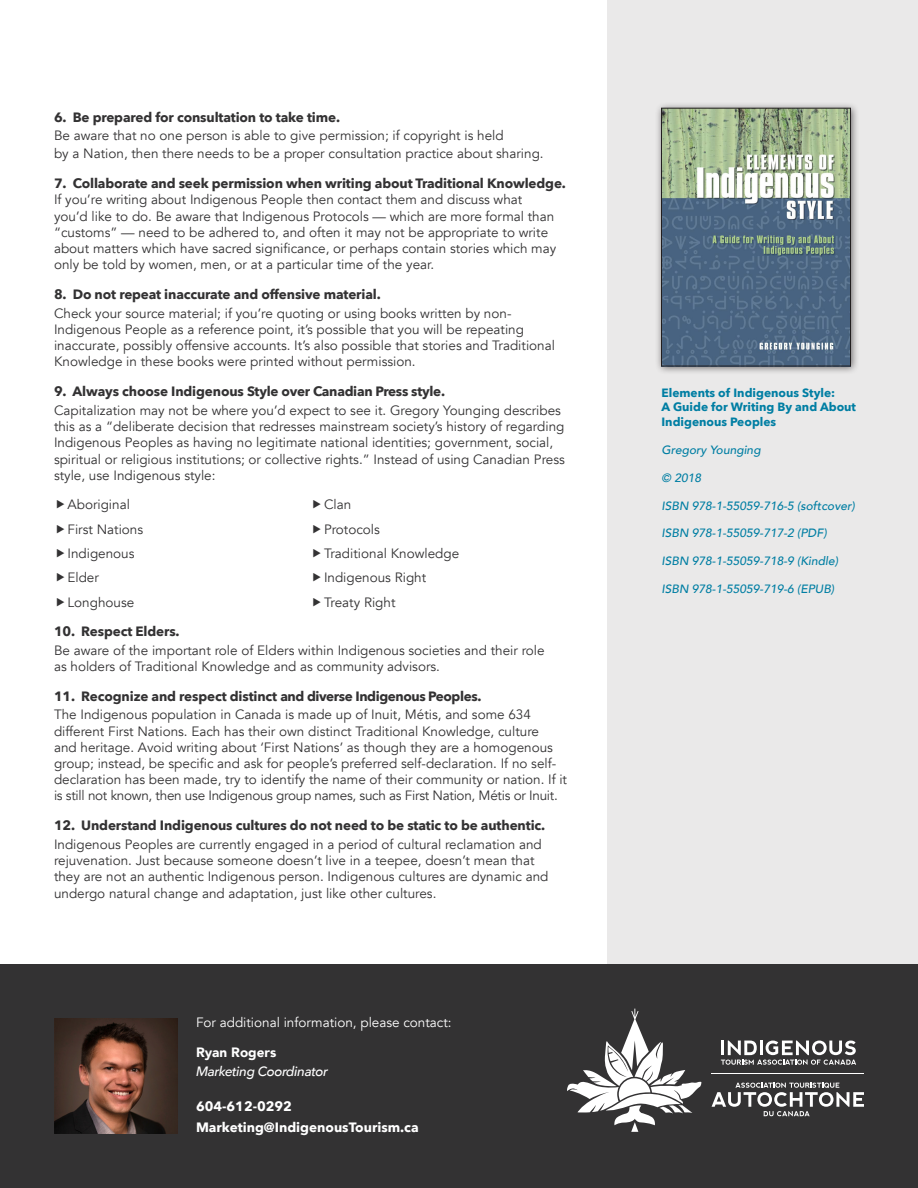
<style>
.page{position:relative;width:918px;height:1188px;background:#fff}
.page>*{position:absolute;margin:0;border:0;box-sizing:border-box;transform-origin:0 0}
.Paragraph_-_First{font:13.5px/16.2px "Avenir";color:#333233}
.Footnotes{font:700 13.5px "Avenir Next";letter-spacing:-.01em;color:#333233}
.Footnotes-2{font:700 13.5px "Avenir Next";letter-spacing:-.03em;color:#333233}
.t1{font:700 13.5px/21px "Avenir Next";color:#fff}
.t2{font:13.5px "Avenir";color:#fff}
.t3{font:italic 500 13.5px "Avenir Next";letter-spacing:-.03em;color:#fff}
.t4{font:900 13.5px "Avenir";color:#fff}
.t5{font:italic 500 12px "Avenir";color:#007ea3}
.t6{font:700 12px/14.4px "Avenir Next";color:#007ea3}
</style>
<div class="page">
<div style="left:608px;top:0;width:310px;height:1188px;background:#eae9e9"></div>
<div style="left:0;top:964px;width:918px;height:224px;background:#333233"></div>
<svg style="left:567px;top:1009px;width:134px;height:123px"></svg>
<hr style="left:712px;top:1074px;width:152px;height:1px;background:#fff">
<svg style="left:712px;top:1083px;width:152px;height:33px"></svg>
<svg style="left:721px;top:1041px;width:135px;height:24px"></svg>
<img style="left:54px;top:1018px;width:123px;height:116px">
<div style="left:655px;top:102px;width:204px;height:273px;background:#231f20;opacity:.64"></div>
<img style="left:663px;top:110px;width:186px;height:254px">
<div style="left:661px;top:108px;width:190px;height:258px;border:1px solid #231f20"></div>
<h3 class="Footnotes" style="left:54px;top:105px;width:288px">6. Be prepared for consultation to take time.</h3>
<p class="Paragraph_-_First" style="left:54px;top:127px;width:491px;line-height:18px">Be aware that no one person is able to give permission; if copyright is held<br>by a Nation, then there needs to be a proper consultation practice about sharing.</p>
<p class="Footnotes" style="left:54px;top:172px;width:514px">7. Collaborate and seek permission when writing about Traditional Knowledge.</p>
<p class="Paragraph_-_First" style="left:54px;top:192px;width:504px">If you’re writing about Indigenous People then contact them and discuss what you’d like to do. Be aware that Indigenous Protocols — which are more formal than “customs” — need to be adhered to, and often it may not be appropriate to write about matters which have sacred significance, or perhaps contain stories which may only be told by women, men, or at a particular time of the year.</p>
<h3 class="Footnotes" style="left:54px;top:282px;width:328px">8. Do not repeat inaccurate and offensive material.</h3>
<p class="Paragraph_-_First" style="left:54px;top:305px;width:503px">Check your source material; if you’re quoting or using books written by non-Indigenous People as a reference point, it’s possible that you will be repeating inaccurate, possibly offensive accounts. It’s also possible that stories and Traditional Knowledge in these books were printed without permission.</p>
<h3 class="Footnotes" style="left:54px;top:380px;width:393px">9. Always choose Indigenous Style over Canadian Press style.</h3>
<p class="Paragraph_-_First" style="left:54px;top:402px;width:512px">Capitalization may not be where you’d expect to see it. Gregory Younging describes this as a “deliberate decision that redresses mainstream society’s history of regarding Indigenous Peoples as having no legitimate national identities; government, social, spiritual or religious institutions; or collective rights.” Instead of using Canadian Press style, use Indigenous style:</p>
<p class="Paragraph_-_First" style="left:68px;top:497px;width:64px">Aboriginal</p>
<p class="Paragraph_-_First" style="left:68px;top:521px;width:77px">First Nations</p>
<p class="Paragraph_-_First" style="left:68px;top:545px;width:69px">Indigenous</p>
<p class="Paragraph_-_First" style="left:68px;top:570px;width:33px">Elder</p>
<p class="Paragraph_-_First" style="left:68px;top:594px;width:68px">Longhouse</p>
<p class="Paragraph_-_First" style="left:324px;top:497px;width:29px">Clan</p>
<p class="Paragraph_-_First" style="left:324px;top:521px;width:57px">Protocols</p>
<p class="Paragraph_-_First" style="left:324px;top:545px;width:137px">Traditional Knowledge</p>
<p class="Paragraph_-_First" style="left:324px;top:570px;width:104px">Indigenous Right</p>
<p class="Paragraph_-_First" style="left:324px;top:594px;width:73px">Treaty Right</p>
<h3 class="Footnotes" style="left:54px;top:619px;width:127px">10. Respect Elders.</h3>
<p class="Paragraph_-_First" style="left:54px;top:642px;width:492px">Be aware of the important role of Elders within Indigenous societies and their role as holders of Traditional Knowledge and as community advisors.</p>
<h3 class="Footnotes-2" style="left:54px;top:684px;width:429px">11. Recognize and respect distinct and diverse Indigenous Peoples.</h3>
<p class="Paragraph_-_First" style="left:54px;top:707px;width:515px">The Indigenous population in Canada is made up of Inuit, Métis, and some 634 different First Nations. Each has their own distinct Traditional Knowledge, culture<br>and heritage. Avoid writing about ‘First Nations’ as though they are a homogenous group; instead, be specific and ask for people’s preferred self-declaration. If no self&shy;declaration has been made, try to identify the name of their community or nation. If it is still not known, then use Indigenous group names, such as First Nation, Métis or Inuit.</p>
<h3 class="Footnotes" style="left:54px;top:814px;width:493px">12. Understand Indigenous cultures do not need to be static to be authentic.</h3>
<p class="Paragraph_-_First" style="left:54px;top:836px;width:496px">Indigenous Peoples are currently engaged in a period of cultural reclamation and rejuvenation. Just because someone doesn’t live in a teepee, doesn’t mean that they are not an authentic Indigenous person. Indigenous cultures are dynamic and undergo natural change and adaptation, just like other cultures.</p>
<p class="t2" style="left:196px;top:1014px;width:257px">For additional information, please contact:</p>
<p class="t4" style="left:196px;top:1040px;width:82px">Ryan Rogers</p>
<p class="t3" style="left:196px;top:1060px;width:133px">Marketing Coordinator</p>
<p class="t1" style="left:196px;top:1095px;width:224px">604-612-0292<br>Marketing@IndigenousTourism.ca</p>
<p class="t6" style="left:662px;top:386px;width:196px">Elements of Indigenous Style:<br>A Guide for Writing By and About<br>Indigenous Peoples</p>
<p class="t5" style="left:662px;top:442px;width:101px">Gregory Younging</p>
<p class="t5" style="left:662px;top:470px;width:41px">© 2018</p>
<p class="t5" style="left:662px;top:498px;width:195px">ISBN 978-1-55059-716-5 (softcover)</p>
<p class="t5" style="left:662px;top:526px;width:167px">ISBN 978-1-55059-717-2 (PDF)</p>
<p class="t5" style="left:662px;top:554px;width:178px">ISBN 978-1-55059-718-9 (Kindle)</p>
<p class="t5" style="left:662px;top:582px;width:174px">ISBN 978-1-55059-719-6 (EPUB)</p>
</div>
